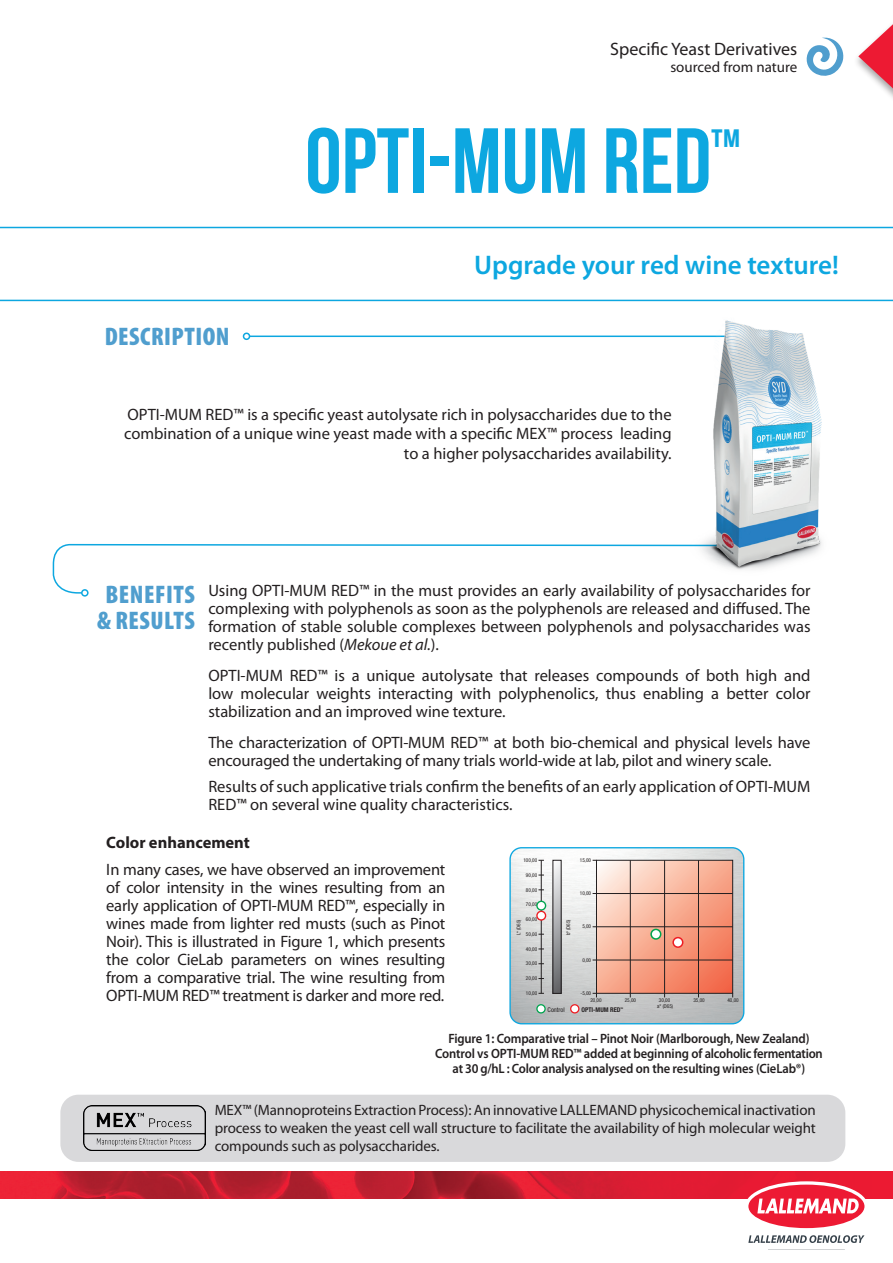
<style>
.page{position:relative;width:893px;height:1263px;background:#fff}
.page>*{position:absolute;margin:0;border:0;box-sizing:border-box;transform-origin:0 0}
.t1{font:92.25px "Bebas Neue";color:#0da7e0}
.t2{font:600 27px "Myriad Pro";color:#0da7e0}
.t3{font:900 condensed 25.5px/25.5px "Myriad Pro";letter-spacing:.02em;color:#509ece;text-align:center}
.t4{font:18px "Myriad Pro";color:#231f20}
.t5{font:16.5px/18px "Myriad Pro";color:#231f20;text-align:justify}
.t6{font:700 16.5px "Myriad Pro";color:#231f20}
.t7{font:15px/18px "Myriad Pro";letter-spacing:-.01em;color:#231f20;text-align:justify}
.t8{font:600 13.5px/15px "Myriad Pro";letter-spacing:-.01em;color:#231f20;text-align:center;scale:.93 1}
.t9{font:700 condensed 6.45px "Helvetica Neue LT Std";color:#231f20}
.t10{font:condensed 6.45px "Helvetica Neue LT Std";color:#231f20}
.t11{font:condensed 5.25px "Helvetica Neue LT Std";color:#231f20}
.t12{font:700 condensed 2.1px "Helvetica Neue LT Std";color:#231f20}
.s1{font-style:italic}
</style>
<div class="page">
<svg style="left:858px;top:24px;width:35px;height:73px"></svg>
<img style="left:0;top:1171px;width:893px;height:27px">
<svg style="left:745px;top:1181px;width:123px;height:62px"></svg>
<svg style="left:806px;top:37px;width:38px;height:39px"></svg>
<div style="left:60px;top:1095px;width:785px;height:67px;background:#d9d9db;border-radius:18px"></div>
<svg style="left:52px;top:335px;width:634px;height:259px"></svg>
<div style="left:243px;top:333px;width:7px;height:7px;border:2px solid #0da7e0;border-radius:50%"></div>
<div style="left:81px;top:589px;width:8px;height:8px;border:2px solid #0da7e0;border-radius:50%"></div>
<svg style="left:0;top:227px;width:893px;height:74px"></svg>
<img style="left:686px;top:320px;width:136px;height:250px">
<img style="left:83px;top:1105px;width:122px;height:46px">
<img style="left:511px;top:848px;width:233px;height:176px">
<hr style="left:541px;top:860px;width:1px;height:133px;background:#231f20">
<svg style="left:593px;top:860px;width:140px;height:137px;background:#eaa68f"></svg>
<hr style="left:664px;top:860px;width:1px;height:137px;background:#231f20">
<hr style="left:698px;top:860px;width:1px;height:137px;background:#231f20">
<div style="left:651px;top:929px;width:10px;height:10px;background:#fff;border-radius:50%"></div>
<div style="left:650px;top:929px;width:11px;height:11px;border:2px solid #00a54f;border-radius:50%"></div>
<div style="left:537px;top:1005px;width:8px;height:8px;background:#fff;border-radius:50%"></div>
<div style="left:536px;top:1004px;width:10px;height:9px;border:1px solid #00a54f;border-radius:50%"></div>
<div style="left:571px;top:1005px;width:8px;height:8px;background:#fff;border-radius:50%"></div>
<div style="left:570px;top:1004px;width:9px;height:9px;border:1px solid #ee1d23;border-radius:50%"></div>
<div style="left:537px;top:901px;width:9px;height:9px;background:#fff;border-radius:50%"></div>
<div style="left:536px;top:901px;width:10px;height:10px;border:1px solid #00a54f;border-radius:50%"></div>
<div style="left:537px;top:911px;width:9px;height:9px;background:#fff;border-radius:50%"></div>
<div style="left:536px;top:911px;width:10px;height:10px;border:1px solid #ee1d23;border-radius:50%"></div>
<div style="left:673px;top:938px;width:10px;height:9px;background:#fff;border-radius:50%"></div>
<div style="left:672px;top:937px;width:11px;height:11px;border:2px solid #ee1d23;border-radius:50%"></div>
<svg style="left:555px;top:862px;width:4px;height:129px"></svg>
<div style="left:509px;top:847px;width:235px;height:177px;border:1px solid #0da7e0;border-radius:12px"></div>
<p class="t4" style="left:610px;top:38px;width:189px">Specific Yeast Derivatives</p>
<p class="t7" style="left:670px;top:57px;width:129px">sourced from nature</p>
<h1 class="t1" style="left:305px;top:110px;width:437px">OPTI-MUM RED<sup>™</sup></h1>
<h3 class="t3" style="left:105px;top:323px;width:126px">DESCRIPTION</h3>
<h2 class="t2" style="left:474px;top:248px;width:366px">Upgrade your red wine texture!</h2>
<p class="t5" style="left:124px;top:404px;width:549px;line-height:19.8px;text-align:right">OPTI-MUM RED™ is a specific yeast autolysate rich in polysaccharides due to the combination of a unique wine yeast made with a specific MEX™ process leading to a higher polysaccharides availability.</p>
<h3 class="t3" style="left:97px;top:581px;width:99px">BENEFITS &amp; RESULTS</h3>
<p class="t5" style="left:208px;top:582px;width:604px">Using OPTI-MUM RED™ in the must provides an early availability of polysaccharides for complexing with polyphenols as soon as the polyphenols are released and diffused. The formation of stable soluble complexes between polyphenols and polysaccharides was recently published (<span class="s1">Mekoue et al.</span>).</p>
<p class="t5" style="left:208px;top:666px;width:604px">OPTI-MUM RED™ is a unique autolysate that releases compounds of both high and low molecular weights interacting with polyphenolics, thus enabling a better color stabilization and an improved wine texture.</p>
<p class="t5" style="left:208px;top:733px;width:604px">The characterization of OPTI-MUM RED™ at both bio-chemical and physical levels have encouraged the undertaking of many trials world-wide at lab, pilot and winery scale.</p>
<p class="t5" style="left:208px;top:777px;width:604px">Results of such applicative trials confirm the benefits of an early application of OPTI-MUM<br>RED™ on several wine quality characteristics.</p>
<p class="t6" style="left:106px;top:832px;width:145px">Color enhancement</p>
<p class="t5" style="left:106px;top:860px;width:341px">In many cases, we have observed an improvement of color intensity in the wines resulting from an early application of OPTI-MUM RED™, especially in wines made from lighter red musts (such as Pinot Noir). This is illustrated in Figure 1, which presents the color CieLab parameters on wines resulting from a comparative trial. The wine resulting from OPTI-MUM RED™ treatment is darker and more red.</p>
<p class="t11" style="left:523px;top:857px;width:15px">100,00</p>
<p class="t11" style="left:580px;top:857px;width:13px">15,00</p>
<p class="t11" style="left:580px;top:890px;width:13px">10,00</p>
<p class="t11" style="left:582px;top:923px;width:10px">5,00</p>
<p class="t11" style="left:582px;top:957px;width:10px">0,00</p>
<p class="t11" style="left:590px;top:997px;width:13px">20,00</p>
<p class="t11" style="left:625px;top:997px;width:13px">25,00</p>
<p class="t11" style="left:659px;top:997px;width:13px">30,00</p>
<p class="t11" style="left:693px;top:997px;width:13px">35,00</p>
<p class="t11" style="left:727px;top:997px;width:13px">40,00</p>
<p class="t11" style="left:526px;top:872px;width:13px">90,00</p>
<p class="t11" style="left:526px;top:887px;width:13px">80,00</p>
<p class="t11" style="left:526px;top:901px;width:13px">70,00</p>
<p class="t11" style="left:526px;top:916px;width:13px">60,00</p>
<p class="t11" style="left:526px;top:931px;width:13px">50,00</p>
<p class="t11" style="left:515px;top:935px;width:17px;rotate:-90deg">L* (D65)</p>
<p class="t11" style="left:565px;top:935px;width:18px;rotate:-90deg">b* (D65)</p>
<p class="t11" style="left:526px;top:946px;width:13px">40,00</p>
<p class="t11" style="left:526px;top:960px;width:13px">30,00</p>
<p class="t11" style="left:526px;top:975px;width:13px">20,00</p>
<p class="t11" style="left:526px;top:990px;width:13px">10,00</p>
<p class="t11" style="left:580px;top:990px;width:12px">-5,00</p>
<p class="t11" style="left:657px;top:1002px;width:17px">a* (D65)</p>
<p class="t9" style="left:581px;top:1005px;width:41px">OPTI-MUM RED</p>
<p class="t12" style="left:621px;top:1006px;width:4px">TM</p>
<p class="t8" style="left:435px;top:1031px;width:418px">Figure 1: Comparative trial – Pinot Noir (Marlborough, New Zealand)<br>Control vs OPTI-MUM RED™ added at beginning of alcoholic fermentation at 30 g/hL : Color analysis analysed on the resulting wines (CieLab®)</p>
<p class="t10" style="left:548px;top:1005px;width:19px">Control</p>
<p class="t7" style="left:215px;top:1100px;width:603px">MEX™ (Mannoproteins Extraction Process): An innovative LALLEMAND physicochemical inactivation process to weaken the yeast cell wall structure to facilitate the availability of high molecular weight compounds such as polysaccharides.</p>
</div>
